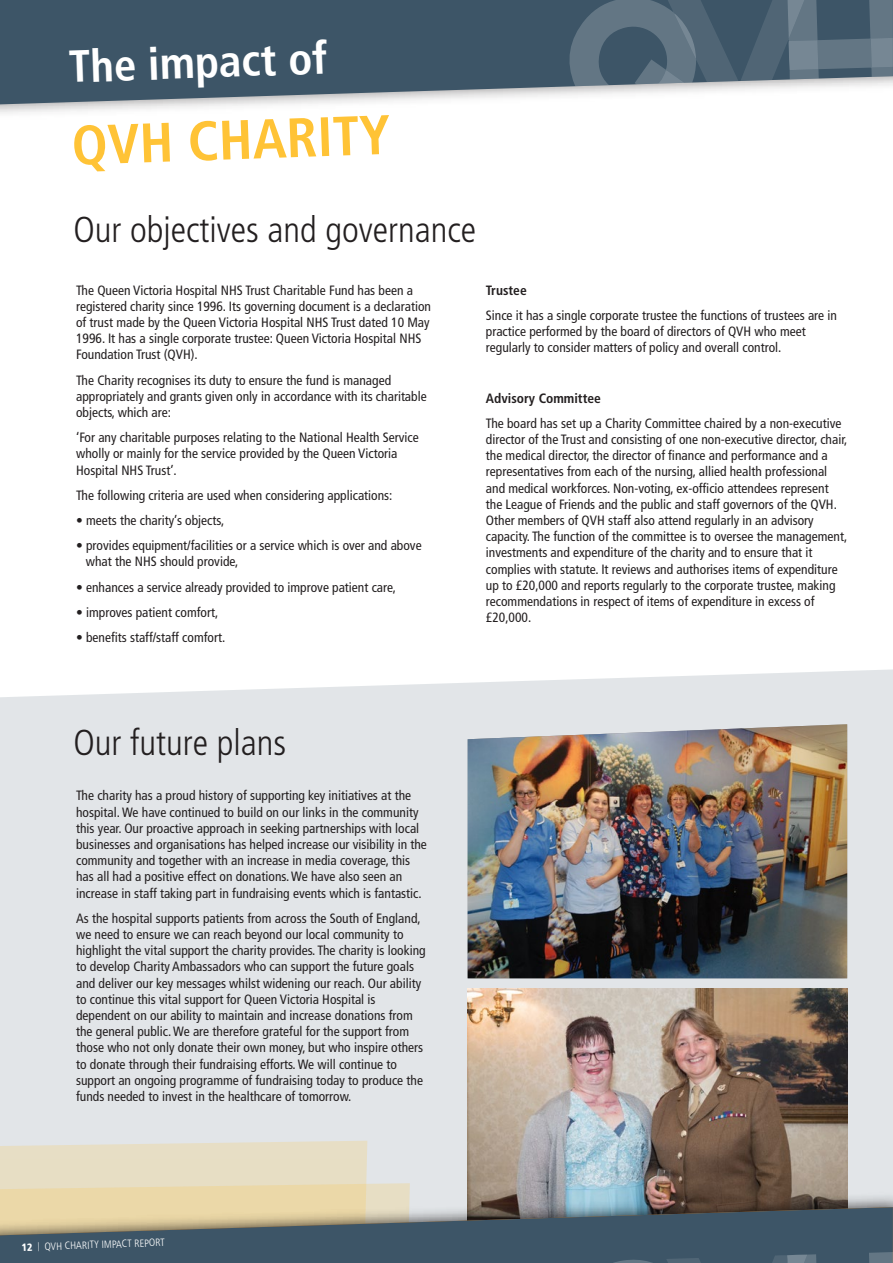
<style>
.page{position:relative;width:893px;height:1263px;background:#fff}
.page>*{position:absolute;margin:0;border:0;box-sizing:border-box;transform-origin:0 0}
.t1{font:700 condensed 55.5px "Frutiger LT Std";color:#ffc336}
.t2{font:700 condensed 45px "Frutiger LT Std";color:#fff}
.t3{font:300 condensed 36px "Frutiger LT Std";color:#231f20}
.t4{font:condensed 13.5px/16.2px "Frutiger LT Std";color:#231f20}
.t5{font:700 condensed 13.5px "Frutiger LT Std";color:#231f20}
.t6{font:300 condensed 10.5px "Frutiger LT Std";color:#fff}
.s1{font-weight:900}
.s2{font-size:9px}
</style>
<div class="page">
<div style="left:0;top:669px;width:893px;height:490px;background:#e2e5e8"></div>
<svg style="left:0;top:1141px;width:410px;height:18px;background:#e5dfcc"></svg>
<img style="left:468px;top:989px;width:379px;height:170px">
<svg style="left:0;top:0;width:569px;height:104px;background:#4a6071"></svg>
<img style="left:0;top:1159px;width:893px;height:20px">
<svg style="left:0;top:1179px;width:893px;height:9px;background:#c0b9aa"></svg>
<img style="left:468px;top:724px;width:379px;height:254px">
<img style="left:0;top:1188px;width:893px;height:19px">
<svg style="left:0;top:1207px;width:580px;height:56px;background:#6c7676"></svg>
<svg style="left:580px;top:1206px;width:313px;height:57px;background:#415766"></svg>
<svg style="left:569px;top:0;width:324px;height:99px;background:#6e7f8c"></svg>
<h2 class="t2" style="left:68px;top:40px;width:260px;rotate:-2deg">The impact of</h2>
<h1 class="t1" style="left:71px;top:113px;width:320px;rotate:-2deg">QVH CHARITY</h1>
<h3 class="t3" style="left:73px;top:209px;width:404px">Our objectives and governance</h3>
<p class="t4" style="left:76px;top:282px;width:356px">The Queen Victoria Hospital NHS Trust Charitable Fund has been a registered charity since 1996. Its governing document is a declaration of trust made by the Queen Victoria Hospital NHS Trust dated 10 May 1996. It has a single corporate trustee: Queen Victoria Hospital NHS Foundation Trust (QVH).</p>
<p class="t4" style="left:76px;top:372px;width:352px">The Charity recognises its duty to ensure the fund is managed appropriately and grants given only in accordance with its charitable objects, which are:</p>
<p class="t4" style="left:76px;top:429px;width:344px">‘For any charitable purposes relating to the National Health Service wholly or mainly for the service provided by the Queen Victoria<br>Hospital NHS Trust’.</p>
<p class="t4" style="left:76px;top:487px;width:318px">The following criteria are used when considering applications:</p>
<p class="t4" style="left:76px;top:512px;width:150px">• meets the charity’s objects,</p>
<p class="t4" style="left:86px;top:537px;width:337px;text-indent:-10px">• provides equipment/facilities or a service which is over and above what the NHS should provide,</p>
<p class="t4" style="left:76px;top:579px;width:321px">• enhances a service already provided to improve patient care,</p>
<p class="t4" style="left:76px;top:604px;width:144px">• improves patient comfort,</p>
<p class="t4" style="left:76px;top:629px;width:151px">• benefits staff/staff comfort.</p>
<p class="t5" style="left:486px;top:282px;width:42px">Trustee</p>
<p class="t4" style="left:486px;top:307px;width:353px">Since it has a single corporate trustee the functions of trustees are in practice performed by the board of directors of QVH who meet regularly to consider matters of policy and overall control.</p>
<p class="t5" style="left:486px;top:390px;width:117px">Advisory Committee</p>
<p class="t4" style="left:486px;top:415px;width:363px">The board has set up a Charity Committee chaired by a non-executive director of the Trust and consisting of one non-executive director, chair, the medical director, the director of finance and performance and a representatives from each of the nursing, allied health professional and medical workforces. Non-voting, ex-officio attendees represent the League of Friends and the public and staff governors of the QVH.<br>Other members of QVH staff also attend regularly in an advisory capacity. The function of the committee is to oversee the management, investments and expenditure of the charity and to ensure that it complies with statute. It reviews and authorises items of expenditure up to £20,000 and reports regularly to the corporate trustee, making recommendations in respect of items of expenditure in excess of £20,000.</p>
<h3 class="t3" style="left:73px;top:722px;width:214px">Our future plans</h3>
<p class="t4" style="left:76px;top:788px;width:352px">The charity has a proud history of supporting key initiatives at the hospital. We have continued to build on our links in the community this year. Our proactive approach in seeking partnerships with local businesses and organisations has helped increase our visibility in the community and together with an increase in media coverage, this has all had a positive effect on donations. We have also seen an increase in staff taking part in fundraising events which is fantastic.</p>
<p class="t4" style="left:76px;top:910px;width:351px">As the hospital supports patients from across the South of England, we need to ensure we can reach beyond our local community to highlight the vital support the charity provides. The charity is looking to develop Charity Ambassadors who can support the future goals and deliver our key messages whilst widening our reach. Our ability to continue this vital support for Queen Victoria Hospital is dependent on our ability to maintain and increase donations from the general public. We are therefore grateful for the support from those who not only donate their own money, but who inspire others to donate through their fundraising efforts. We will continue to support an ongoing programme of fundraising today to produce the funds needed to invest in the healthcare of tomorrow.</p>
<p class="t6" style="left:21px;top:1241px;width:145px;rotate:-2deg"><span class="s1">12</span> <span class="s2">|</span> QVH CHARITY IMPACT REPORT</p>
</div>
